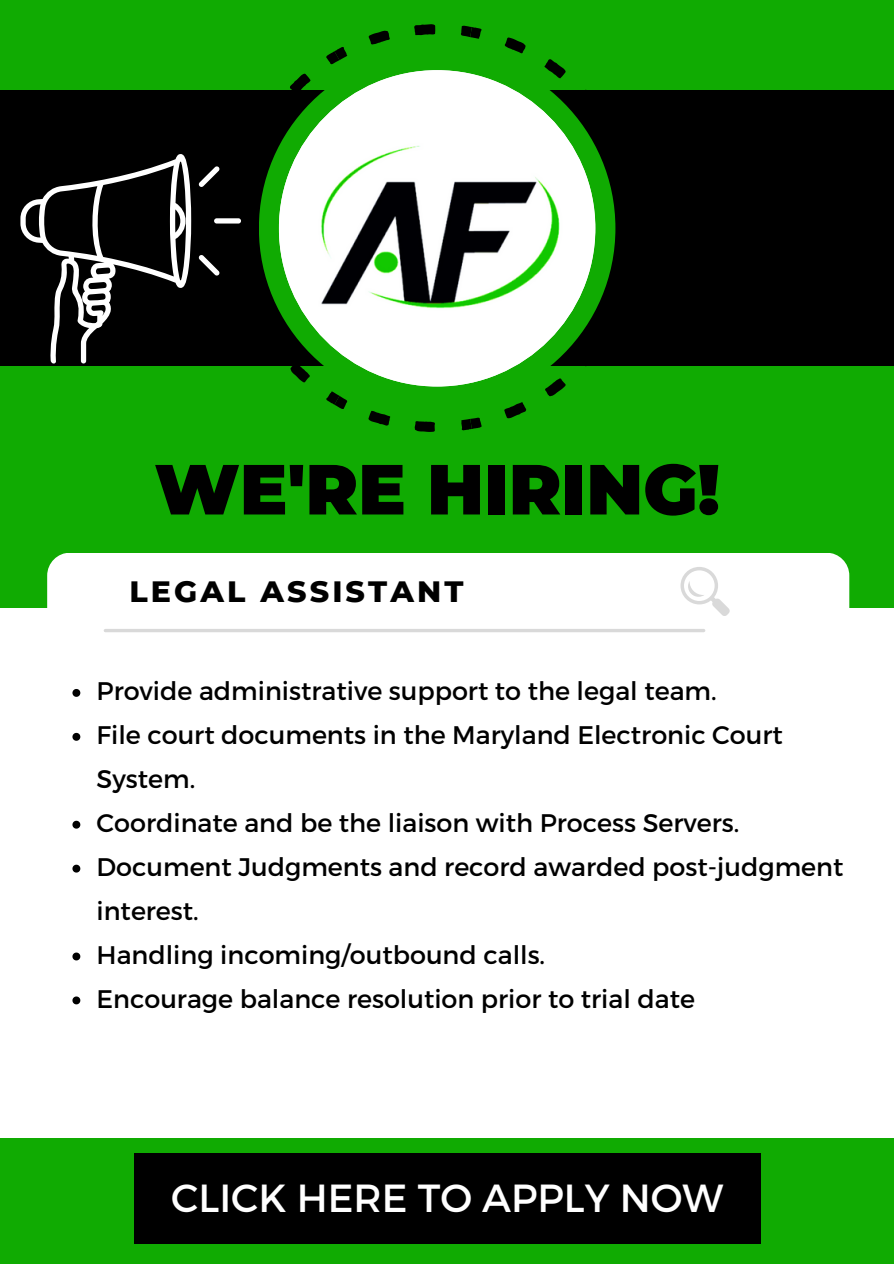
<style>
.page{position:relative;width:894px;height:1264px;background:#fff}
.page>*{position:absolute;margin:0;border:0;box-sizing:border-box;transform-origin:0 0}
.t1{font:900 70.8px "Montserrat";color:#000}
.t2{font:39.15px "Montserrat";color:#fff}
.t3{font:800 30px "Montserrat";letter-spacing:.105em;color:#000}
.t4{font:25.35px/44px "Montserrat";color:#000}
</style>
<div class="page">
<div style="left:0;top:0;width:893px;height:1263px;background:#10ab02"></div>
<svg style="left:579px;top:365px;width:19px;height:1px"></svg>
<svg style="left:504px;top:402px;width:22px;height:16px"></svg>
<svg style="left:545px;top:378px;width:20px;height:18px"></svg>
<svg style="left:461px;top:417px;width:20px;height:13px"></svg>
<svg style="left:368px;top:411px;width:22px;height:14px"></svg>
<svg style="left:414px;top:421px;width:21px;height:11px"></svg>
<svg style="left:326px;top:391px;width:21px;height:18px"></svg>
<svg style="left:290px;top:365px;width:20px;height:17px"></svg>
<svg style="left:290px;top:74px;width:20px;height:16px"></svg>
<svg style="left:326px;top:47px;width:21px;height:17px"></svg>
<svg style="left:414px;top:24px;width:21px;height:11px"></svg>
<svg style="left:368px;top:31px;width:22px;height:13px"></svg>
<svg style="left:461px;top:26px;width:20px;height:13px"></svg>
<svg style="left:544px;top:59px;width:21px;height:19px"></svg>
<svg style="left:504px;top:37px;width:21px;height:16px"></svg>
<div style="left:0;top:90px;width:893px;height:275px;background:#000"></div>
<div style="left:259px;top:50px;width:356px;height:356px;background:#10ab02;border-radius:50%"></div>
<div style="left:0;top:608px;width:893px;height:529px;background:#fff"></div>
<div style="left:47px;top:552px;width:802px;height:122px;background:#fff;border-radius:23px"></div>
<div style="left:214px;top:218px;width:27px;height:5px;background:#fff;border-radius:3px"></div>
<svg style="left:198px;top:166px;width:22px;height:21px"></svg>
<svg style="left:198px;top:255px;width:22px;height:20px"></svg>
<svg style="left:20px;top:154px;width:171px;height:209px"></svg>
<svg style="left:680px;top:567px;width:49px;height:49px"></svg>
<svg style="left:72px;top:689px;width:8px;height:8px"></svg>
<svg style="left:72px;top:733px;width:8px;height:7px"></svg>
<svg style="left:72px;top:820px;width:8px;height:8px"></svg>
<svg style="left:72px;top:864px;width:8px;height:8px"></svg>
<svg style="left:72px;top:952px;width:8px;height:8px"></svg>
<svg style="left:72px;top:996px;width:8px;height:8px"></svg>
<hr style="left:105px;top:629px;width:598px;height:3px;background:#d9d9d9">
<img style="left:279px;top:70px;width:316px;height:316px;border-radius:50%">
<div style="left:134px;top:1154px;width:625px;height:89px;background:#000"></div>
<h1 class="t1" style="left:154px;top:446px;width:566px">WE'RE HIRING!</h1>
<p class="t3" style="left:129px;top:572px;width:335px">LEGAL ASSISTANT</p>
<p class="t4" style="left:96px;top:668px;width:748px">Provide administrative support to the legal team.<br>File court documents in the Maryland Electronic Court System.<br>Coordinate and be the liaison with Process Servers.<br>Document Judgments and record awarded post-judgment interest.<br>Handling incoming/outbound calls.<br>Encourage balance resolution prior to trial date</p>
<h2 class="t2" style="left:171px;top:1172px;width:553px">CLICK HERE TO APPLY NOW</h2>
</div>
